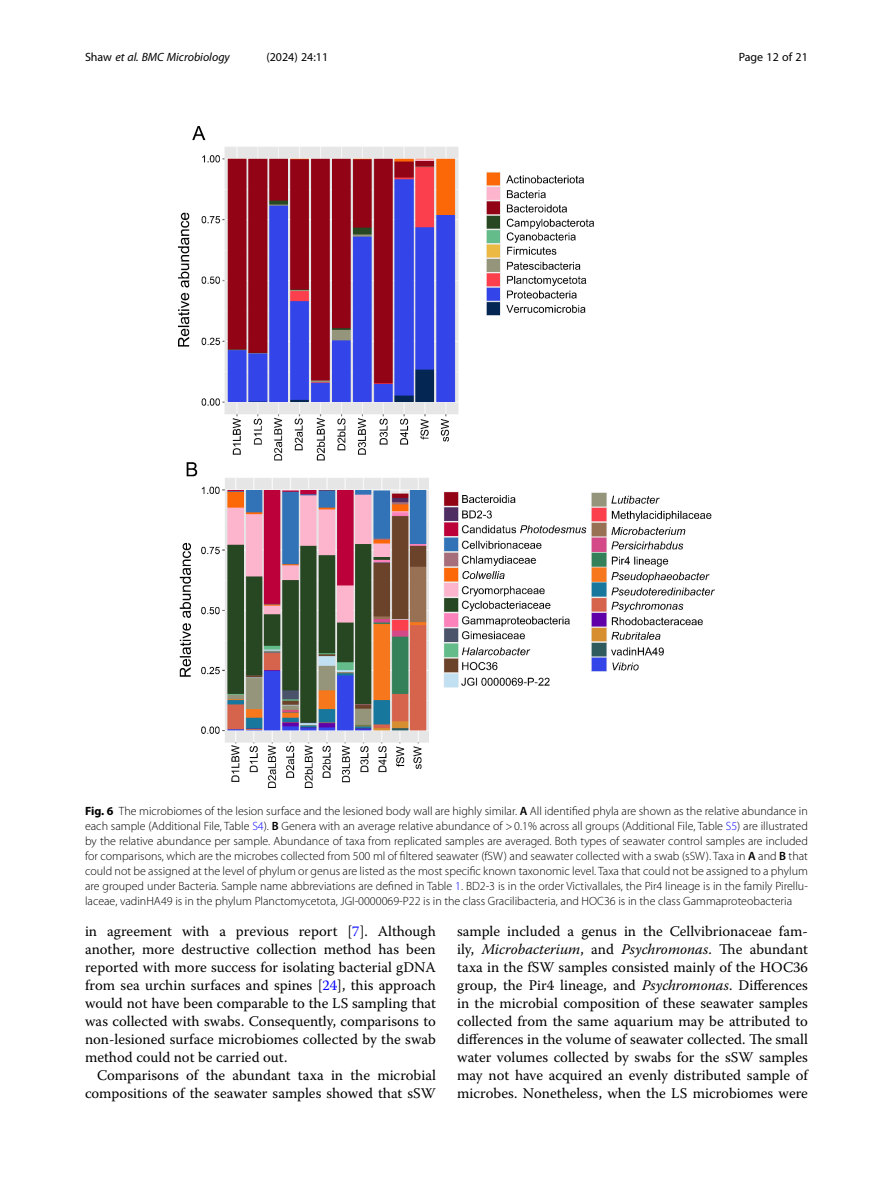
<style>
.page{position:relative;width:893px;height:1191px;background:#fff}
.page>*{position:absolute;margin:0;border:0;box-sizing:border-box;transform-origin:0 0}
.Body_Text_Indent{font:14.7px/18px "Warnock Pro";color:#000;text-align:justify}
.Figure_Caption{font:300 12px/15px "Myriad Pro";color:#000;text-align:justify}
.t1{font:italic 12px "Myriad Pro";color:#000}
.t2{font:12px "Myriad Pro";color:#000}
.s1{font-style:normal}
.s2{font-weight:700}
.s3{font-weight:600}
.s4{color:#00f}
.s5{font-style:italic}
</style>
<div class="page">
<img style="left:178px;top:126px;width:536px;height:661px">
<p class="t1" style="left:85px;top:50px;width:146px"><span class="s1">Shaw</span> et al. BMC Microbiology</p>
<p class="t2" style="left:266px;top:50px;width:63px">(2024) 24:11</p>
<p class="t2" style="left:739px;top:50px;width:71px">Page 12 of 21</p>
<p class="Figure_Caption" style="left:85px;top:803px;width:724px"><span class="s2">Fig. 6</span> The microbiomes of the lesion surface and the lesioned body wall are highly similar. <span class="s3">A</span> All identified phyla are shown as the relative abundance in each sample (Additional File, Table <span class="s4">S4</span>). <span class="s3">B</span> Genera with an average relative abundance of &gt;0.1% across all groups (Additional File, Table <span class="s4">S5</span>) are illustrated by the relative abundance per sample. Abundance of taxa from replicated samples are averaged. Both types of seawater control samples are included for comparisons, which are the microbes collected from 500 ml of filtered seawater (fSW) and seawater collected with a swab (sSW). Taxa in <span class="s3">A</span> and <span class="s3">B</span> that could not be assigned at the level of phylum or genus are listed as the most specific known taxonomic level. Taxa that could not be assigned to a phylum are grouped under Bacteria. Sample name abbreviations are defined in Table <span class="s4">1</span>. BD2-3 is in the order Victivallales, the Pir4 lineage is in the family Pirellu&shy;laceae, vadinHA49 is in the phylum Planctomycetota, JGI-0000069-P22 is in the class Gracilibacteria, and HOC36 is in the class Gammaproteobacteria</p>
<p class="Body_Text_Indent" style="left:85px;top:922px;width:352px">in agreement with a previous report [<span class="s4">7</span>]. Although another, more destructive collection method has been reported with more success for isolating bacterial gDNA from sea urchin surfaces and spines [<span class="s4">24</span>], this approach would not have been comparable to the LS sampling that was collected with swabs. Consequently, comparisons to non-lesioned surface microbiomes collected by the swab method could not be carried out.</p>
<p class="Body_Text_Indent" style="left:85px;top:1066px;width:352px;text-align:right">Comparisons of the abundant taxa in the microbial compositions of the seawater samples showed that sSW</p>
<p class="Body_Text_Indent" style="left:457px;top:922px;width:352px">sample included a genus in the Cellvibrionaceae fam&shy;ily, <span class="s5">Microbacterium</span>, and <span class="s5">Psychromonas</span>. The abundant taxa in the fSW samples consisted mainly of the HOC36 group, the Pir4 lineage, and <span class="s5">Psychromonas</span>. Differences in the microbial composition of these seawater samples collected from the same aquarium may be attributed to differences in the volume of seawater collected. The small water volumes collected by swabs for the sSW samples may not have acquired an evenly distributed sample of microbes. Nonetheless, when the LS microbiomes were</p>
</div>
